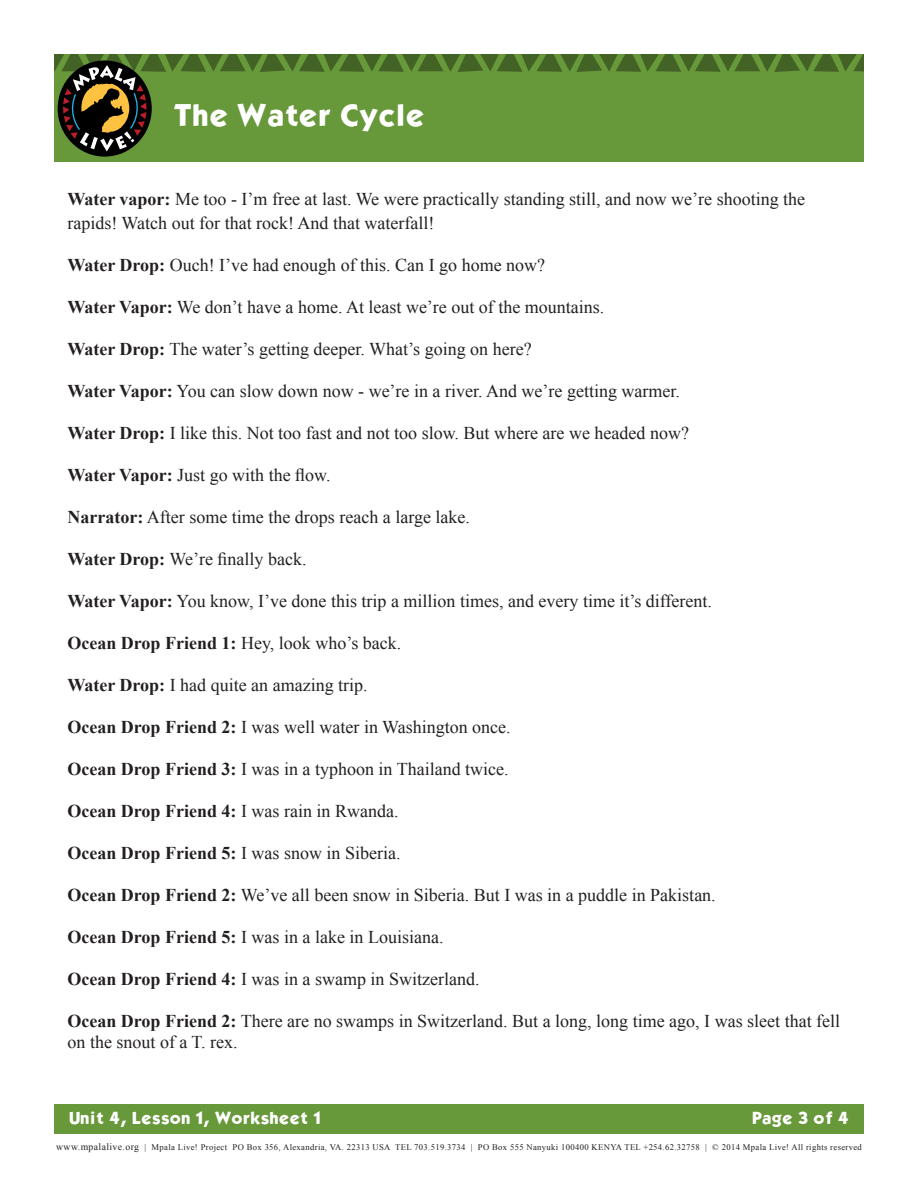
<style>
.page{position:relative;width:918px;height:1188px;background:#fff}
.page>*{position:absolute;margin:0;border:0;box-sizing:border-box;transform-origin:0 0}
.t1{font:27px "Kabel";color:#fff}
.t2{font:18px/24px "Times New Roman";color:#231f20}
.t3{font:700 18px "Times New Roman";color:#231f20}
.t4{font:15px "Kabel";color:#fff}
.t5{font:8.7px "Times New Roman";letter-spacing:.04em;color:#231f20}
.s1{font-weight:700}
.s2{font-weight:400}
.s3{font-size:9.75px}
</style>
<div class="page">
<div style="left:54px;top:54px;width:810px;height:108px;background:#67983a"></div>
<div style="left:58px;top:60px;width:94px;height:97px;background:#000;border-radius:50%"></div>
<svg style="left:54px;top:54px;width:810px;height:97px"></svg>
<div style="left:54px;top:1105px;width:810px;height:29px;background:#67983a"></div>
<p class="t1" style="left:173px;top:99px;width:253px">The Water Cycle</p>
<p class="t2" style="left:68px;top:186px;width:739px"><span class="s1">Water vapor:</span> Me too - I’m free at last. We were practically standing still, and now we’re shooting the rapids! Watch out for that rock! And that waterfall!</p>
<p class="t2" style="left:68px;top:252px;width:479px"><span class="s1">Water Drop:</span> Ouch! I’ve had enough of this. Can I go home now?</p>
<p class="t2" style="left:68px;top:294px;width:538px"><span class="s1">Water Vapor:</span> We don’t have a home. At least we’re out of the mountains.</p>
<p class="t2" style="left:68px;top:336px;width:466px"><span class="s1">Water Drop:</span> The water’s getting deeper. What’s going on here?</p>
<p class="t2" style="left:68px;top:378px;width:614px"><span class="s1">Water Vapor:</span> You can slow down now - we’re in a river. And we’re getting warmer.</p>
<p class="t2" style="left:68px;top:420px;width:623px"><span class="s1">Water Drop:</span> I like this. Not too fast and not too slow. But where are we headed now?</p>
<p class="t2" style="left:68px;top:462px;width:265px"><span class="s1">Water Vapor:</span> Just go with the flow.</p>
<p class="t2" style="left:68px;top:504px;width:404px"><span class="s1">Narrator:</span> After some time the drops reach a large lake.</p>
<p class="t2" style="left:68px;top:546px;width:241px"><span class="s1">Water Drop:</span> We’re finally back.</p>
<p class="t2" style="left:68px;top:588px;width:646px"><span class="s1">Water Vapor:</span> You know, I’ve done this trip a million times, and every time it’s different.</p>
<p class="t2" style="left:68px;top:630px;width:335px"><span class="s1">Ocean Drop Friend 1:</span> Hey, look who’s back.</p>
<p class="t2" style="left:68px;top:672px;width:302px"><span class="s1">Water Drop:</span> I had quite an amazing trip.</p>
<p class="t2" style="left:68px;top:714px;width:445px"><span class="s1">Ocean Drop Friend 2:</span> I was well water in Washington once.</p>
<p class="t2" style="left:68px;top:756px;width:443px"><span class="s1">Ocean Drop Friend 3:</span> I was in a typhoon in Thailand twice.</p>
<p class="t3" style="left:68px;top:798px;width:333px">Ocean Drop Friend 4: <span class="s2">I was rain in Rwanda.</span></p>
<p class="t2" style="left:68px;top:840px;width:335px"><span class="s1">Ocean Drop Friend 5:</span> I was snow in Siberia.</p>
<p class="t2" style="left:68px;top:882px;width:650px"><span class="s1">Ocean Drop Friend 2:</span> We’ve all been snow in Siberia. But I was in a puddle in Pakistan.</p>
<p class="t2" style="left:68px;top:924px;width:378px"><span class="s1">Ocean Drop Friend 5:</span> I was in a lake in Louisiana.</p>
<p class="t2" style="left:68px;top:966px;width:414px"><span class="s1">Ocean Drop Friend 4:</span> I was in a swamp in Switzerland.</p>
<p class="t2" style="left:68px;top:1010px;width:774px;line-height:21.6px"><span class="s1">Ocean Drop Friend 2:</span> There are no swamps in Switzerland. But a long, long time ago, I was sleet that fell on the snout of a T. rex.</p>
<p class="t4" style="left:69px;top:1109px;width:253px">Unit 4, Lesson 1, Worksheet 1</p>
<p class="t4" style="left:752px;top:1109px;width:99px">Page 3 of 4</p>
<p class="t5" style="left:56px;top:1142px;width:807px"><span class="s3">www.mpalalive.org</span> | Mpala Live! Project PO Box 356, Alexandria, VA. 22313 USA TEL 703.519.3734 | PO Box 555 Nanyuki 100400 KENYA TEL +254.62.32758 | © 2014 Mpala Live! All rights reserved</p>
</div>
